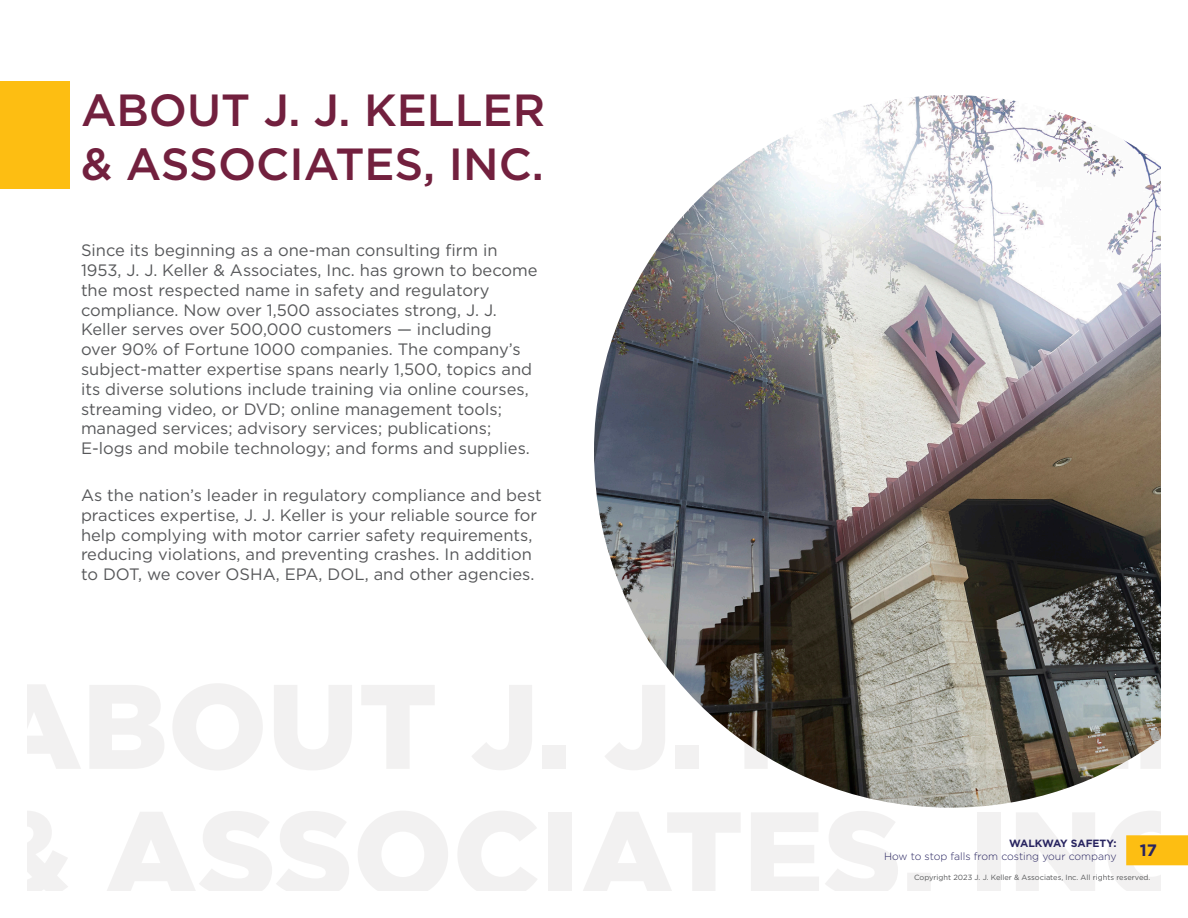
<style>
.page{position:relative;width:1188px;height:918px;background:#fff}
.page>*{position:absolute;margin:0;border:0;box-sizing:border-box;transform-origin:0 0}
.Header_About_Text{font:500 45px "Gotham";color:#72203e}
.Body{font:16.5px/19.8px "Gotham";color:#57585a}
.t1{font:700 16.5px "Gotham";color:#282460}
.t2{font:300 10.5px "Gotham";color:#282460}
.t3{font:700 10.5px "Gotham";color:#282460}
.t4{font:7.5px "Gotham";color:#57585a}
</style>
<div class="page">
<div style="left:0;top:81px;width:69px;height:108px;background:#fdbe12"></div>
<img style="left:594px;top:95px;width:567px;height:713px">
<div style="left:1126px;top:835px;width:62px;height:30px;background:#fdbe12"></div>
<p class="Header_About_Text" style="left:81px;top:81px;width:466px">ABOUT J. J. KELLER</p>
<p class="Header_About_Text" style="left:81px;top:135px;width:465px">&amp; ASSOCIATES, INC.</p>
<p class="Body" style="left:81px;top:240px;width:458px">Since its beginning as a one-man consulting firm in 1953, J. J. Keller &amp; Associates, Inc. has grown to become the most respected name in safety and regulatory compliance. Now over 1,500 associates strong, J. J.<br>Keller serves over 500,000 customers — including<br>over 90% of Fortune 1000 companies. The company’s subject-matter expertise spans nearly 1,500, topics and its diverse solutions include training via online courses, streaming video, or DVD; online management tools; managed services; advisory services; publications; E-logs and mobile technology; and forms and supplies.</p>
<p class="Body" style="left:81px;top:485px;width:462px">As the nation’s leader in regulatory compliance and best practices expertise, J. J. Keller is your reliable source for help complying with motor carrier safety requirements, reducing violations, and preventing crashes. In addition to DOT, we cover OSHA, EPA, DOL, and other agencies.</p>
<p class="t3" style="left:1009px;top:837px;width:109px">WALKWAY SAFETY:</p>
<p class="t2" style="left:884px;top:850px;width:234px">How to stop falls from costing your company</p>
<p class="t1" style="left:1140px;top:839px;width:19px">17</p>
<p class="t4" style="left:914px;top:872px;width:238px">Copyright 2023 J. J. Keller &amp; Associates, Inc. All rights reserved.</p>
</div>
